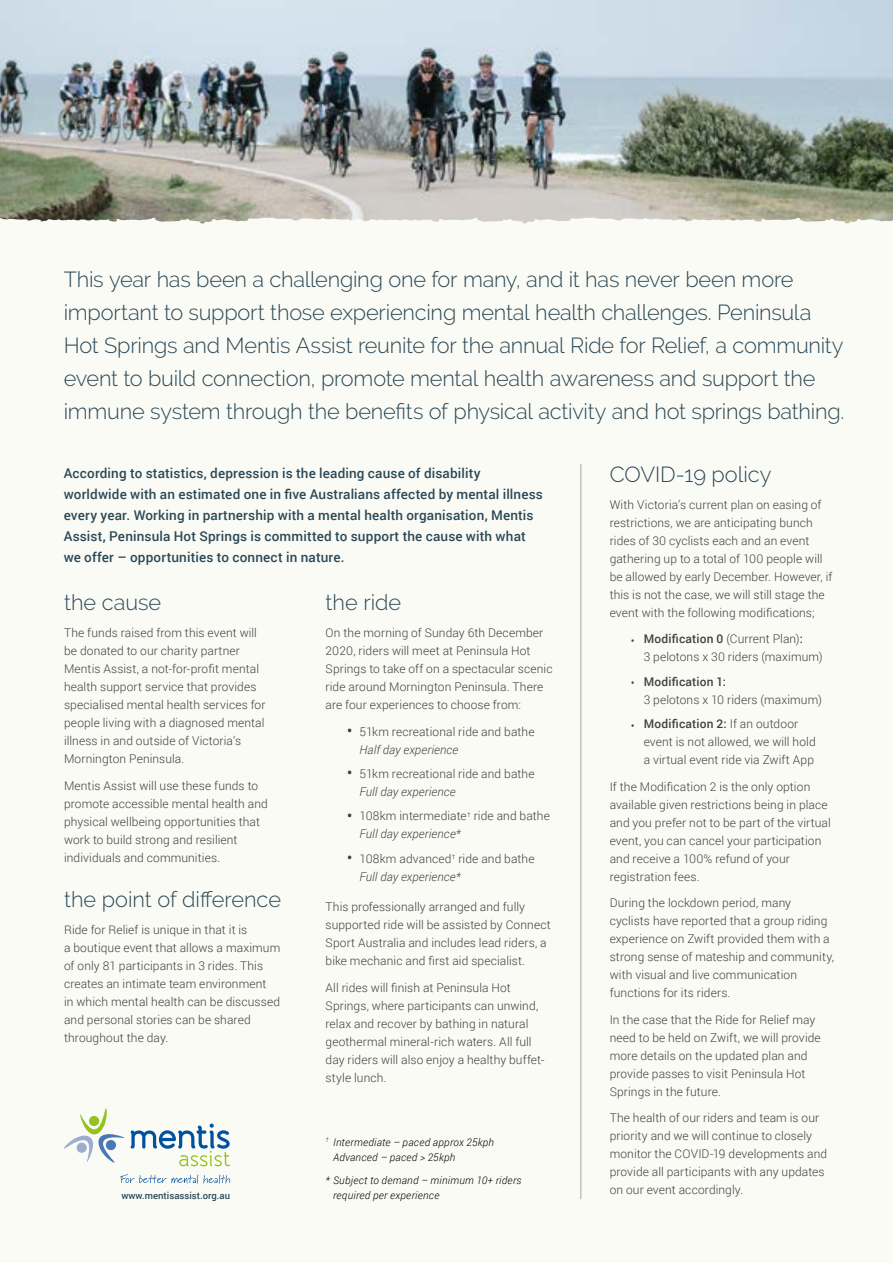
<style>
.page{position:relative;width:893px;height:1263px;background:#fff}
.page>*{position:absolute;margin:0;border:0;box-sizing:border-box;transform-origin:0 0}
.t1{font:300 21.75px/33px "Raleway";letter-spacing:-.01em;color:#2a4856}
.t2{font:500 13.5px/21px "Roboto";letter-spacing:.01em;color:#2a4856}
.t3{font:300 12px/18px "Roboto";letter-spacing:.01em;color:#3d4142}
.t4{font:italic 300 10.5px/15px "Roboto";letter-spacing:.025em;color:#000}
.t5{font:500 9.45px "Roboto";color:#2a4856}
.s1{font-size:18px}
.s2{font-style:italic}
.s3{font-weight:500}
</style>
<div class="page">
<img style="left:0;top:0;width:893px;height:217px">
<div style="left:0;top:217px;width:893px;height:983px;background:#fbfbf6"></div>
<hr style="left:581px;top:464px;width:1px;height:735px;background:#a5a9ab">
<svg style="left:120px;top:1174px;width:110px;height:9px"></svg>
<svg style="left:64px;top:1108px;width:61px;height:54px"></svg>
<svg style="left:131px;top:1123px;width:99px;height:43px"></svg>
<p class="t1" style="left:64px;top:263px;width:782px">This year has been a challenging one for many, and it has never been more important to support those experiencing mental health challenges. Peninsula Hot Springs and Mentis Assist reunite for the annual Ride for Relief, a community event to build connection, promote mental health awareness and support the immune system through the benefits of physical activity and hot springs bathing.</p>
<p class="t2" style="left:64px;top:463px;width:481px">According to statistics, depression is the leading cause of disability worldwide with an estimated one in five Australians affected by mental illness every year. Working in partnership with a mental health organisation, Mentis Assist, Peninsula Hot Springs is committed to support the cause with what we offer – opportunities to connect in nature.</p>
<h1 class="t1" style="left:64px;top:586px;width:99px">the cause</h1>
<p class="t3" style="left:64px;top:623px;width:203px">The funds raised from this event will be donated to our charity partner Mentis Assist, a not-for-profit mental health support service that provides specialised mental health services for people living with a diagnosed mental illness in and outside of Victoria’s Mornington Peninsula.</p>
<p class="t3" style="left:64px;top:776px;width:205px">Mentis Assist will use these funds to promote accessible mental health and physical wellbeing opportunities that work to build strong and resilient individuals and communities.</p>
<h1 class="t1" style="left:64px;top:883px;width:218px">the point of difference</h1>
<p class="t3" style="left:64px;top:920px;width:218px">Ride for Relief is unique in that it is<br>a boutique event that allows a maximum of only 81 participants in 3 rides. This creates an intimate team environment<br>in which mental health can be discussed and personal stories can be shared throughout the day.</p>
<p class="t5" style="left:121px;top:1188px;width:110px">www.mentisassist.org.au</p>
<h1 class="t1" style="left:326px;top:586px;width:77px">the ride</h1>
<p class="t3" style="left:326px;top:623px;width:229px">On the morning of Sunday 6th December 2020, riders will meet at Peninsula Hot Springs to take off on a spectacular scenic ride around Mornington Peninsula. There are four experiences to choose from:</p>
<p class="t3" style="left:360px;top:722px;width:176px;text-indent:-13px"><span class="s1">•</span> 51km recreational ride and bathe<br><span class="s2">Half day experience</span></p>
<p class="t3" style="left:360px;top:764px;width:176px;text-indent:-13px"><span class="s1">•</span> 51km recreational ride and bathe<br><span class="s2">Full day experience</span></p>
<p class="t3" style="left:360px;top:807px;width:192px;text-indent:-13px"><span class="s1">•</span> 108km intermediate<sup>†</sup> ride and bathe<br><span class="s2">Full day experience*</span></p>
<p class="t3" style="left:360px;top:849px;width:177px;text-indent:-13px"><span class="s1">•</span> 108km advanced<sup>†</sup> ride and bathe<br><span class="s2">Full day experience*</span></p>
<p class="t3" style="left:326px;top:898px;width:227px">This professionally arranged and fully supported ride will be assisted by Connect Sport Australia and includes lead riders, a bike mechanic and first aid specialist.</p>
<p class="t3" style="left:326px;top:978px;width:220px">All rides will finish at Peninsula Hot Springs, where participants can unwind, relax and recover by bathing in natural geothermal mineral-rich waters. All full day riders will also enjoy a healthy buffet&shy;style lunch.</p>
<p class="t4" style="left:333px;top:1134px;width:163px;text-indent:-8px"><sup>†</sup> Intermediate – paced approx 25kph<br>Advanced – paced &gt; 25kph</p>
<p class="t4" style="left:333px;top:1172px;width:190px;text-indent:-7px">* Subject to demand – minimum 10+ riders required per experience</p>
<h1 class="t1" style="left:610px;top:458px;width:163px">COVID-19 policy</h1>
<p class="t3" style="left:610px;top:495px;width:224px">With Victoria’s current plan on easing of restrictions, we are anticipating bunch rides of 30 cyclists each and an event gathering up to a total of 100 people will be allowed by early December. However, if this is not the case, we will still stage the event with the following modifications;</p>
<p class="t3" style="left:644px;top:630px;width:180px;text-indent:-13px">• <span class="s3">Modification 0</span> (Current Plan)<span class="s3">:<br></span>3 pelotons x 30 riders (maximum)</p>
<p class="t3" style="left:644px;top:672px;width:180px;text-indent:-13px">• <span class="s3">Modification 1:<br></span>3 pelotons x 10 riders (maximum)</p>
<p class="t3" style="left:644px;top:714px;width:173px;text-indent:-13px">• <span class="s3">Modification 2:</span> If an outdoor event is not allowed, we will hold a virtual event ride via Zwift App</p>
<p class="t3" style="left:610px;top:777px;width:223px">If the Modification 2 is the only option available given restrictions being in place and you prefer not to be part of the virtual event, you can cancel your participation and receive a 100% refund of your registration fees.</p>
<p class="t3" style="left:610px;top:893px;width:226px">During the lockdown period, many cyclists have reported that a group riding experience on Zwift provided them with a strong sense of mateship and community, with visual and live communication functions for its riders.</p>
<p class="t3" style="left:610px;top:1010px;width:213px">In the case that the Ride for Relief may need to be held on Zwift, we will provide more details on the updated plan and provide passes to visit Peninsula Hot Springs in the future.</p>
<p class="t3" style="left:610px;top:1108px;width:219px">The health of our riders and team is our priority and we will continue to closely monitor the COVID-19 developments and provide all participants with any updates on our event accordingly.</p>
</div>
